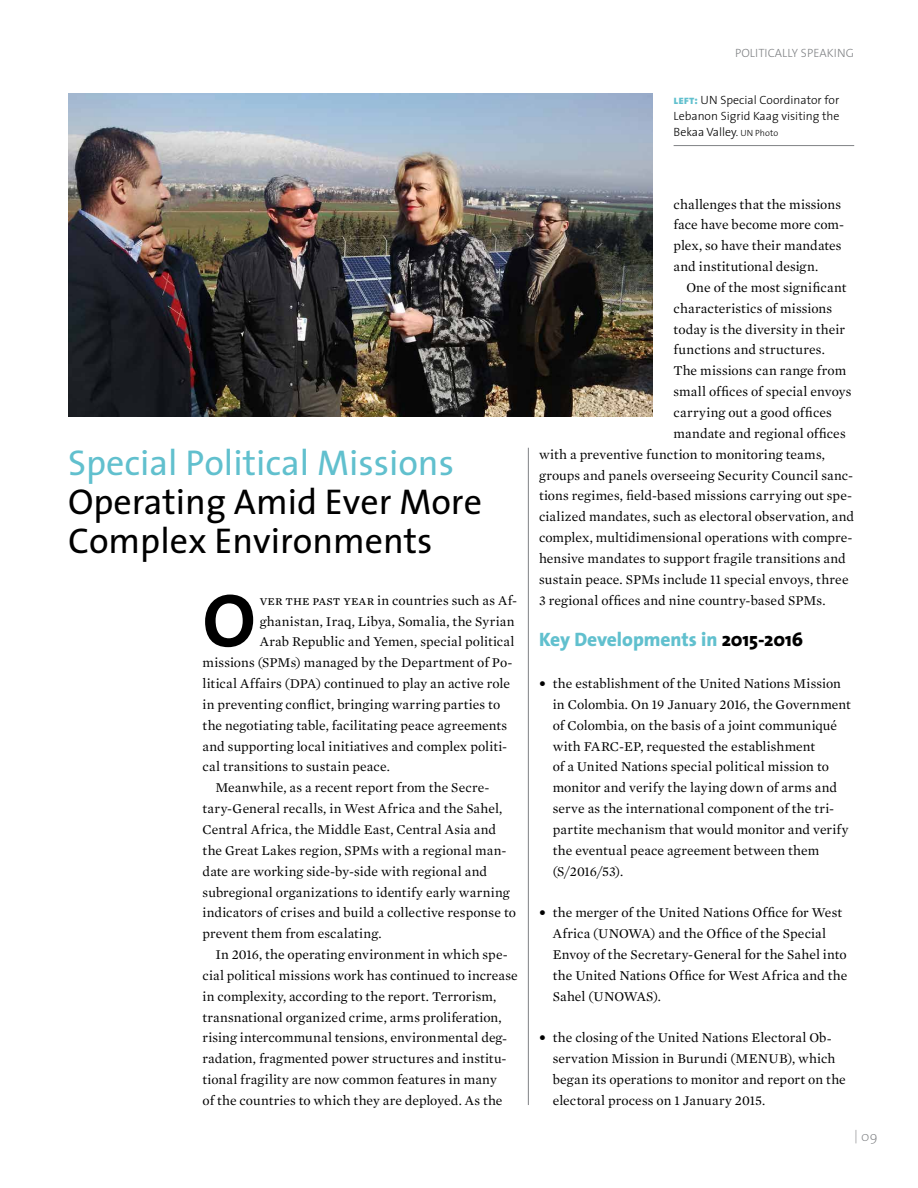
<style>
.page{position:relative;width:918px;height:1188px;background:#fff}
.page>*{position:absolute;margin:0;border:0;box-sizing:border-box;transform-origin:0 0}
.t1{font:700 75.45px "The Sans";color:#000}
.t2{font:36px/39px "The Sans";color:#000}
.t3{font:36px "The Sans";color:#61c0ce}
.t4{font:800 19.5px "The Sans";letter-spacing:-.005em;color:#61c0ce}
.t5{font:13.65px/20.9px "Mercury Text G1";letter-spacing:.005em;color:#000}
.t6{font:200 13.5px "The Sans";color:#808285}
.t7{font:300 12px/15.8px "The Sans";color:#000;text-align:justify}
.t8{font:300 12px "The Sans";letter-spacing:.01em;color:#808285}
.s1{font-family:"The Sans Extra Bold Caps";font-weight:400;color:#61c0ce}
.s2{font-size:9px}
.s3{font-family:"Mercury Text G1 Roman SC"}
.s4{color:#000}
.s5{font-weight:700}
</style>
<div class="page">
<img style="left:68px;top:93px;width:584px;height:324px">
<hr style="left:674px;top:145px;width:180px;height:1px;background:#808285">
<hr style="left:528px;top:448px;width:1px;height:657px;background:#808285">
<p class="t8" style="left:735px;top:43px;width:121px">POLITICALLY SPEAKING</p>
<p class="t7" style="left:674px;top:92px;width:167px"><span class="s1">left:</span> UN Special Coordinator for Lebanon Sigrid Kaag visiting the Bekaa Valley. <span class="s2">UN Photo</span></p>
<h2 class="t3" style="left:68px;top:433px;width:387px">Special Political Missions</h2>
<h2 class="t2" style="left:68px;top:481px;width:416px">Operating Amid Ever More<br>Complex Environments</h2>
<h1 class="t1" style="left:203px;top:558px;width:55px">O</h1>
<p class="t5" style="left:260px;top:590px;width:259px"><span class="s3">ver the past year</span> in countries such as Af-</p>
<p class="t5" style="left:260px;top:611px;width:256px">ghanistan, Iraq, Libya, Somalia, the Syrian</p>
<p class="t5" style="left:260px;top:631px;width:256px">Arab Republic and Yemen, special political</p>
<p class="t5" style="left:203px;top:652px;width:311px">missions (SPMs) managed by the Department of Po-</p>
<p class="t5" style="left:203px;top:673px;width:309px">litical Affairs (DPA) continued to play an active role</p>
<p class="t5" style="left:203px;top:694px;width:299px">in preventing conflict, bringing warring parties to</p>
<p class="t5" style="left:203px;top:715px;width:306px">the negotiating table, facilitating peace agreements</p>
<p class="t5" style="left:203px;top:736px;width:306px">and supporting local initiatives and complex politi-</p>
<p class="t5" style="left:203px;top:757px;width:189px">cal transitions to sustain peace.</p>
<p class="t5" style="left:215px;top:777px;width:276px">Meanwhile, as a recent report from the Secre-</p>
<p class="t5" style="left:203px;top:798px;width:301px">tary-General recalls, in West Africa and the Sahel,</p>
<p class="t5" style="left:203px;top:819px;width:295px">Central Africa, the Middle East, Central Asia and</p>
<p class="t5" style="left:203px;top:840px;width:305px">the Great Lakes region, SPMs with a regional man-</p>
<p class="t5" style="left:203px;top:861px;width:286px">date are working side-by-side with regional and</p>
<p class="t5" style="left:203px;top:882px;width:309px">subregional organizations to identify early warning</p>
<p class="t5" style="left:203px;top:902px;width:315px">indicators of crises and build a collective response to</p>
<p class="t5" style="left:203px;top:923px;width:180px">prevent them from escalating.</p>
<p class="t5" style="left:215px;top:944px;width:294px">In 2016, the operating environment in which spe-</p>
<p class="t5" style="left:203px;top:965px;width:317px">cial political missions work has continued to increase</p>
<p class="t5" style="left:203px;top:986px;width:295px">in complexity, according to the report. Terrorism,</p>
<p class="t5" style="left:203px;top:1007px;width:301px">transnational organized crime, arms proliferation,</p>
<p class="t5" style="left:203px;top:1028px;width:306px">rising intercommunal tensions, environmental deg-</p>
<p class="t5" style="left:203px;top:1048px;width:306px">radation, fragmented power structures and institu-</p>
<p class="t5" style="left:203px;top:1069px;width:296px">tional fragility are now common features in many</p>
<p class="t5" style="left:203px;top:1090px;width:301px">of the countries to which they are deployed. As the</p>
<p class="t5" style="left:674px;top:194px;width:172px">challenges that the missions face have become more com&shy;plex, so have their mandates and institutional design.</p>
<p class="t5" style="left:686px;top:277px;width:162px">One of the most significant</p>
<p class="t5" style="left:674px;top:298px;width:160px">characteristics of missions</p>
<p class="t5" style="left:674px;top:319px;width:173px">today is the diversity in their</p>
<p class="t5" style="left:674px;top:340px;width:153px">functions and structures.</p>
<p class="t5" style="left:674px;top:360px;width:174px">The missions can range from</p>
<p class="t5" style="left:674px;top:381px;width:179px">small offices of special envoys</p>
<p class="t5" style="left:674px;top:402px;width:160px">carrying out a good offices</p>
<p class="t5" style="left:674px;top:423px;width:174px">mandate and regional offices</p>
<p class="t5" style="left:539px;top:444px;width:287px">with a preventive function to monitoring teams,</p>
<p class="t5" style="left:539px;top:465px;width:316px">groups and panels overseeing Security Council sanc-</p>
<p class="t5" style="left:539px;top:485px;width:315px">tions regimes, field-based missions carrying out spe-</p>
<p class="t5" style="left:539px;top:506px;width:317px">cialized mandates, such as electoral observation, and</p>
<p class="t5" style="left:539px;top:527px;width:315px">complex, multidimensional operations with compre-</p>
<p class="t5" style="left:539px;top:548px;width:308px">hensive mandates to support fragile transitions and</p>
<p class="t5" style="left:539px;top:569px;width:311px">sustain peace. SPMs include 11 special envoys, three</p>
<p class="t5" style="left:539px;top:590px;width:288px">3 regional offices and nine country-based SPMs.</p>
<h3 class="t4" style="left:539px;top:623px;width:266px">Key Developments in <span class="s4">2015-2016</span></h3>
<p class="t5" style="left:553px;top:673px;width:300px;text-indent:-14px"><span class="s5">•</span> the establishment of the United Nations Mission in Colombia. On 19 January 2016, the Government of Colombia, on the basis of a joint communiqué with FARC-EP, requested the establishment<br>of a United Nations special political mission to monitor and verify the laying down of arms and serve as the international component of the tri&shy;partite mechanism that would monitor and verify the eventual peace agreement between them (S/2016/53).</p>
<p class="t5" style="left:553px;top:902px;width:296px;text-indent:-14px"><span class="s5">•</span> the merger of the United Nations Office for West Africa (UNOWA) and the Office of the Special Envoy of the Secretary-General for the Sahel into the United Nations Office for West Africa and the Sahel (UNOWAS).</p>
<p class="t5" style="left:553px;top:1028px;width:295px;text-indent:-14px"><span class="s5">•</span> the closing of the United Nations Electoral Ob&shy;servation Mission in Burundi (MENUB), which began its operations to monitor and report on the electoral process on 1 January 2015.</p>
<p class="t6" style="left:854px;top:1130px;width:25px">| 09</p>
</div>
